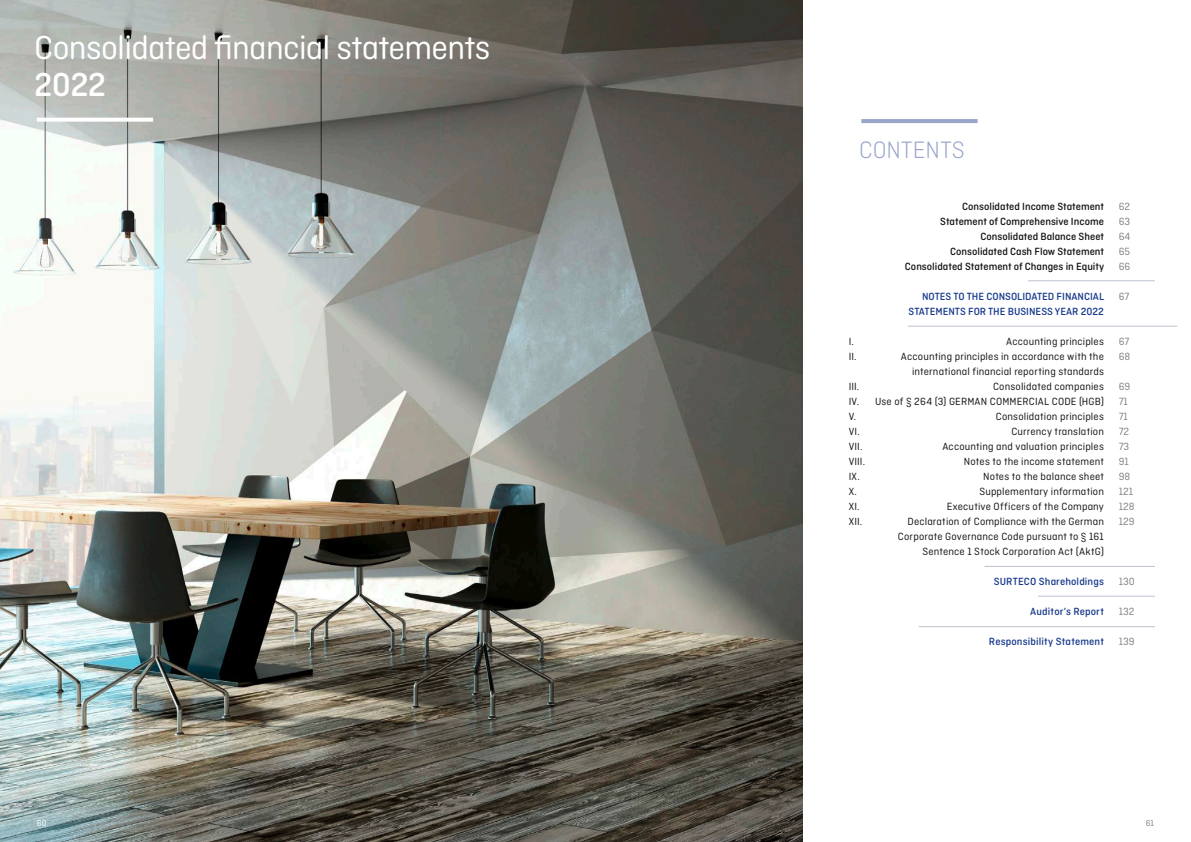
<style>
.page{position:relative;width:1191px;height:842px;background:#fff}
.page>*{position:absolute;margin:0;border:0;box-sizing:border-box;transform-origin:0 0}
.t1{font:35px "Ciutadella Rounded";letter-spacing:-.02em;color:#fff}
.t2{font:500 35px "Ciutadella Rounded";color:#fff}
.t3{font:300 25px "Ciutadella Rounded";letter-spacing:.005em;color:#98a6ca}
.t4{font:11px/15px "Ciutadella Rounded";letter-spacing:.01em;color:#131413;text-align:right}
.t5{font:500 11px/15px "Ciutadella Rounded";color:#131413;text-align:right}
.t6{font:500 11px/15px "Ciutadella Rounded";color:#183a8c;text-align:right}
.t7{font:11px/15px "Ciutadella Rounded";color:#818181}
.t8{font:9px "Ciutadella Rounded";color:#fff}
.t9{font:9px "Ciutadella Rounded";color:#818181}
</style>
<div class="page">
<img style="left:0;top:0;width:802px;height:842px">
<svg style="left:37px;top:118px;width:116px;height:4px"></svg>
<hr style="left:861px;top:119px;width:116px;height:4px;background:#98a6ca">
<hr style="left:1028px;top:281px;width:126px;height:1px;background:#bcc2cd">
<hr style="left:908px;top:326px;width:269px;height:1px;background:#bcc2cd">
<hr style="left:984px;top:566px;width:171px;height:1px;background:#bcc2cd">
<hr style="left:1037px;top:596px;width:118px;height:1px;background:#bcc2cd">
<hr style="left:918px;top:626px;width:237px;height:1px;background:#bcc2cd">
<h1 class="t1" style="left:34px;top:28px;width:457px">Consolidated financial statements</h1>
<h1 class="t2" style="left:34px;top:65px;width:73px">2022</h1>
<h2 class="t3" style="left:859px;top:137px;width:107px">CONTENTS</h2>
<p class="t5" style="left:905px;top:198px;width:201px">Consolidated Income Statement<br>Statement of Comprehensive Income Consolidated Balance Sheet<br>Consolidated Cash Flow Statement Consolidated Statement of Changes in Equity</p>
<p class="t6" style="left:908px;top:288px;width:197px">NOTES TO THE CONSOLIDATED FINANCIAL<br>STATEMENTS FOR THE BUSINESS YEAR 2022</p>
<p class="t4" style="left:848px;top:333px;width:7px">I.</p>
<p class="t4" style="left:1006px;top:333px;width:99px">Accounting principles</p>
<p class="t4" style="left:848px;top:348px;width:9px">II.</p>
<p class="t4" style="left:901px;top:348px;width:204px">Accounting principles in accordance with the international financial reporting standards</p>
<p class="t4" style="left:848px;top:378px;width:12px">III.</p>
<p class="t4" style="left:848px;top:378px;width:257px;text-align:justify;text-indent:144px">Consolidated companies IV. Use of § 264 (3) GERMAN COMMERCIAL CODE (HGB)<br>V.</p>
<p class="t4" style="left:995px;top:408px;width:110px">Consolidation principles</p>
<p class="t4" style="left:848px;top:423px;width:13px">VI.</p>
<p class="t4" style="left:1011px;top:423px;width:94px">Currency translation</p>
<p class="t4" style="left:848px;top:438px;width:15px">VII.</p>
<p class="t4" style="left:942px;top:438px;width:163px">Accounting and valuation principles</p>
<p class="t4" style="left:848px;top:453px;width:18px">VIII.</p>
<p class="t4" style="left:964px;top:453px;width:142px">Notes to the income statement</p>
<p class="t4" style="left:848px;top:468px;width:13px">IX.</p>
<p class="t4" style="left:983px;top:468px;width:122px">Notes to the balance sheet</p>
<p class="t4" style="left:848px;top:483px;width:10px">X.</p>
<p class="t4" style="left:979px;top:483px;width:126px">Supplementary information</p>
<p class="t4" style="left:848px;top:498px;width:12px">XI.</p>
<p class="t4" style="left:946px;top:498px;width:159px">Executive Officers of the Company</p>
<p class="t4" style="left:848px;top:514px;width:15px">XII.</p>
<p class="t4" style="left:898px;top:514px;width:207px">Declaration of Compliance with the German<br>Corporate Governance Code pursuant to § 161<br>Sentence 1 Stock Corporation Act (AktG)</p>
<p class="t6" style="left:993px;top:574px;width:112px">SURTECO Shareholdings</p>
<p class="t6" style="left:1030px;top:604px;width:75px">Auditor’s Report</p>
<p class="t6" style="left:989px;top:634px;width:116px">Responsibility Statement</p>
<p class="t7" style="left:1118px;top:199px;width:13px;text-align:justify">62<br>63<br>64<br>65<br>66</p>
<p class="t7" style="left:1118px;top:289px;width:12px">67</p>
<p class="t7" style="left:1118px;top:334px;width:13px">67<br>68</p>
<p class="t7" style="left:1118px;top:379px;width:17px">69<br>71<br>71<br>72<br>73<br>91<br>98<br>121<br>128<br>129</p>
<p class="t7" style="left:1118px;top:574px;width:18px">130</p>
<p class="t7" style="left:1118px;top:604px;width:17px">132</p>
<p class="t7" style="left:1118px;top:634px;width:17px">139</p>
<p class="t8" style="left:37px;top:818px;width:11px">60</p>
<p class="t9" style="left:1145px;top:818px;width:10px">61</p>
</div>
